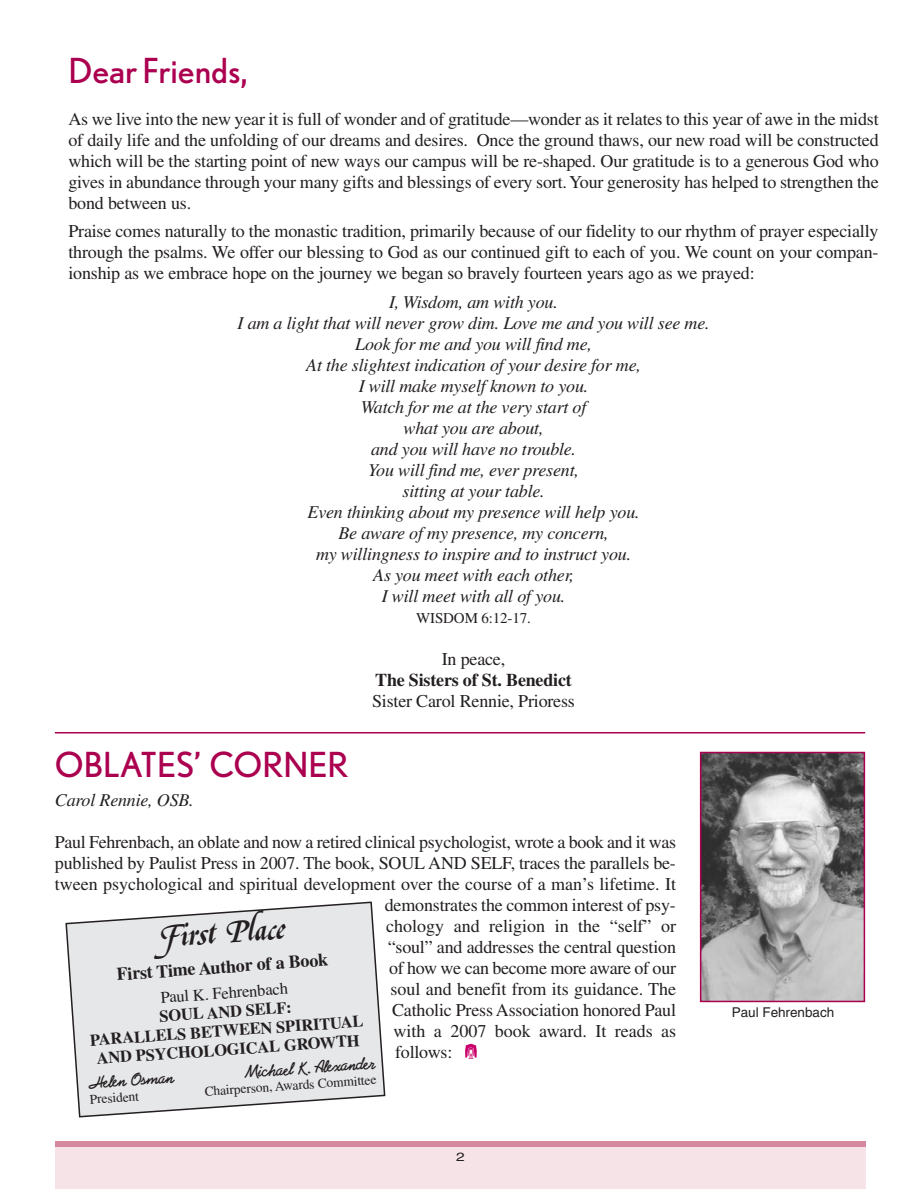
<style>
.page{position:relative;width:919px;height:1189px;background:#fff}
.page>*{position:absolute;margin:0;border:0;box-sizing:border-box;transform-origin:0 0}
.t1{font:34.5px "Nobel";color:#ab004f}
.t2{font:31.5px "Le Griffe D";color:#231f20;scale:1.16 1}
.t3{font:18px/21px "Times";letter-spacing:-.01em;color:#231f20;text-align:justify}
.t4{font:italic 18px/21px "Times";letter-spacing:-.01em;color:#231f20;text-align:center}
.t5{font:700 18px "Times";letter-spacing:-.01em;color:#231f20}
.t6{font:700 18px "Prelude Script FLF";color:#231f20}
.t7{font:700 16.5px/18.9px "Times";color:#231f20;text-align:center}
.t8{font:16.5px "Times";color:#231f20}
.t9{font:15px "Times";letter-spacing:-.01em;color:#231f20}
.t10{font:13.5px "Times";color:#231f20}
.t11{font:13.5px "Helvetica";color:#231f20}
.t12{font:12px "Helvetica";color:#231f20;scale:1.3 1}
</style>
<div class="page">
<svg style="left:54px;top:732px;width:812px;height:457px"></svg>
<h1 class="t1" style="left:68px;top:50px;width:181px">Dear Friends,</h1>
<p class="t3" style="left:68px;top:110px;width:812px">As we live into the new year it is full of wonder and of gratitude—wonder as it relates to this year of awe in the midst of daily life and the unfolding of our dreams and desires. Once the ground thaws, our new road will be constructed which will be the starting point of new ways our campus will be re-shaped. Our gratitude is to a generous God who gives in abundance through your many gifts and blessings of every sort.Your generosity has helped to strengthen the bond between us.</p>
<p class="t3" style="left:68px;top:222px;width:811px">Praise comes naturally to the monastic tradition, primarily because of our fidelity to our rhythm of prayer especially through the psalms. We offer our blessing to God as our continued gift to each of you. We count on your compan&shy;ionship as we embrace hope on the journey we began so bravely fourteen years ago as we prayed:</p>
<p class="t4" style="left:237px;top:293px;width:473px">I, Wisdom, am with you.<br>I am a light that will never grow dim. Love me and you will see me.<br>Look for me and you will find me,<br>At the slightest indication of your desire for me,<br>I will make myself known to you.<br>Watch for me at the very start of<br>what you are about,<br>and you will have no trouble.<br>You will find me, ever present,<br>sitting at your table.<br>Even thinking about my presence will help you.<br>Be aware of my presence, my concern,<br>my willingness to inspire and to instruct you.<br>As you meet with each other,<br>I will meet with all of you.</p>
<p class="t9" style="left:416px;top:612px;width:116px">WISDOM 6:12-17.</p>
<p class="t3" style="left:442px;top:650px;width:65px">In peace,</p>
<p class="t5" style="left:375px;top:673px;width:198px">The Sisters of St. Benedict</p>
<p class="t3" style="left:372px;top:692px;width:204px">Sister Carol Rennie, Prioress</p>
<h1 class="t1" style="left:55px;top:745px;width:295px">OBLATES’ CORNER</h1>
<p class="t4" style="left:55px;top:791px;width:140px">Carol Rennie, OSB.</p>
<p class="t3" style="left:55px;top:833px;width:622px">Paul Fehrenbach, an oblate and now a retired clinical psychologist, wrote a book and it was</p>
<p class="t3" style="left:55px;top:854px;width:622px">published by Paulist Press in 2007. The book, SOUL AND SELF, traces the parallels be-</p>
<p class="t3" style="left:55px;top:875px;width:622px">tween psychological and spiritual development over the course of a man’s lifetime. It</p>
<p class="t3" style="left:385px;top:896px;width:293px">demonstrates the common interest of psy-</p>
<p class="t3" style="left:386px;top:917px;width:291px">chology and religion in the “self” or</p>
<p class="t3" style="left:388px;top:938px;width:290px">“soul” and addresses the central question</p>
<p class="t3" style="left:389px;top:959px;width:288px">of how we can become more aware of our</p>
<p class="t3" style="left:391px;top:980px;width:287px">soul and benefit from its guidance. The</p>
<p class="t3" style="left:392px;top:1001px;width:285px">Catholic Press Association honored Paul</p>
<p class="t3" style="left:393px;top:1022px;width:284px">with a 2007 book award. It reads as</p>
<p class="t3" style="left:395px;top:1043px;width:59px">follows:</p>
<h2 class="t2" style="left:155px;top:918px;width:111px;rotate:-4deg">First Place</h2>
<p class="t5" style="left:116px;top:968px;width:213px;rotate:-4deg">First Time Author of a Book</p>
<p class="t8" style="left:160px;top:991px;width:129px;rotate:-4deg">Paul K. Fehrenbach</p>
<p class="t7" style="left:88px;top:1013px;width:275px;rotate:-4deg">SOUL AND SELF:<br>PARALLELS BETWEEN SPIRITUAL<br>AND PSYCHOLOGICAL GROWTH</p>
<p class="t6" style="left:88px;top:1071px;width:87px;rotate:-4deg">Helen Osman</p>
<p class="t6" style="left:244px;top:1060px;width:132px;rotate:-4deg">Michael K. Alexander</p>
<p class="t10" style="left:204px;top:1087px;width:174px;rotate:-4deg">Chairperson, Awards Committee</p>
<p class="t10" style="left:90px;top:1095px;width:51px;rotate:-4deg">President</p>
<p class="t12" style="left:456px;top:1152px;width:8px">2</p>
<p class="t11" style="left:731px;top:1007px;width:104px">Paul Fehrenbach</p>
</div>
